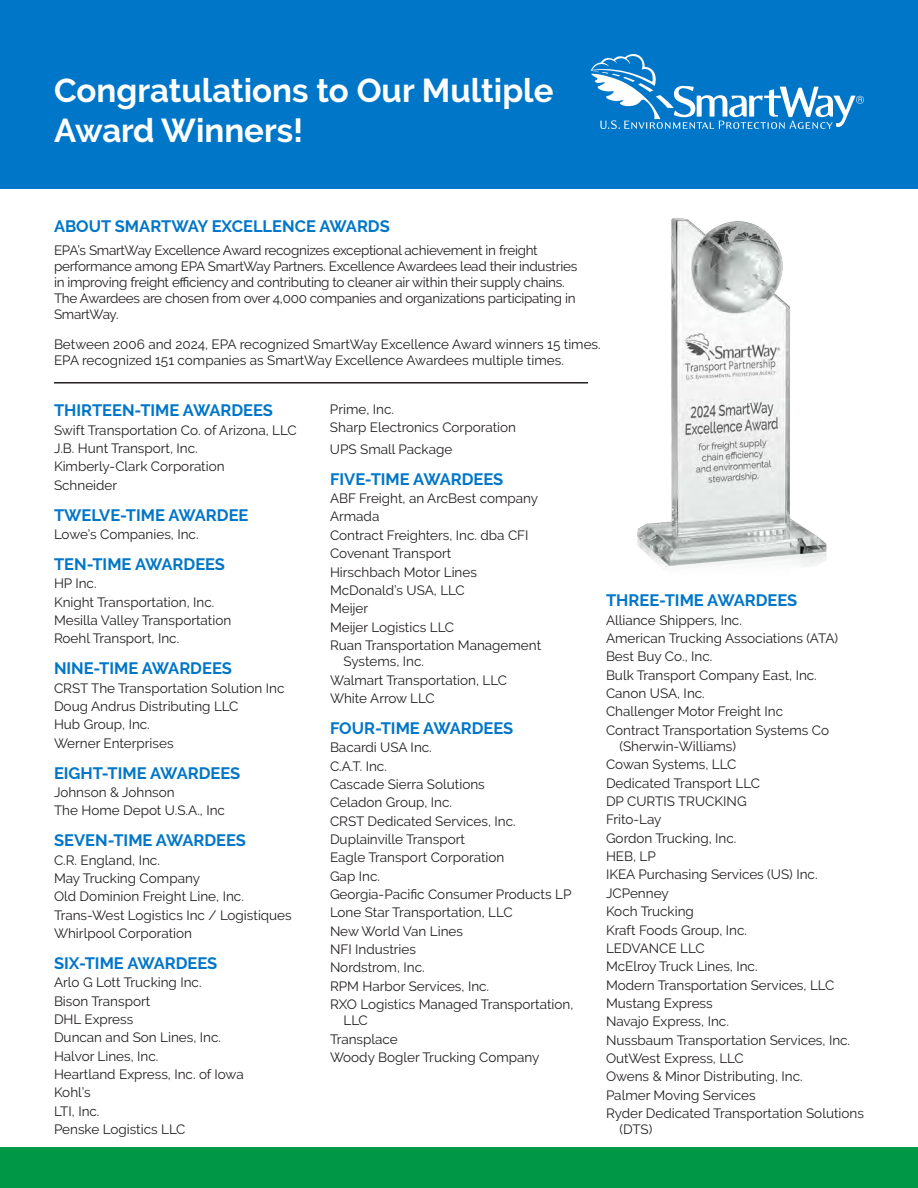
<style>
.page{position:relative;width:918px;height:1188px;background:#fff}
.page>*{position:absolute;margin:0;border:0;box-sizing:border-box;transform-origin:0 0}
.t1{font:700 33px/39.6px "Raleway";color:#fff}
.t2{font:700 16.5px "Raleway";color:#0076c8}
.t3{font:13.5px/18.3px "Raleway";color:#231f20}
.t4{font:13.5px/16.2px "Raleway";letter-spacing:-.02em;color:#231f20}
</style>
<div class="page">
<hr style="left:54px;top:382px;width:534px;height:2px;background:#231f20">
<div style="left:0;top:1148px;width:918px;height:40px;background:#009847"></div>
<div style="left:0;top:0;width:918px;height:189px;background:#0076c8"></div>
<svg style="left:591px;top:54px;width:273px;height:75px"></svg>
<img style="left:637px;top:218px;width:190px;height:349px">
<p class="t1" style="left:54px;top:71px;width:501px">Congratulations to Our Multiple<br>Award Winners!</p>
<h4 class="t2" style="left:54px;top:216px;width:337px">ABOUT SMARTWAY EXCELLENCE AWARDS</h4>
<p class="t4" style="left:54px;top:242px;width:525px">EPA’s SmartWay Excellence Award recognizes exceptional achievement in freight performance among EPA SmartWay Partners. Excellence Awardees lead their industries</p>
<p class="t4" style="left:54px;top:274px;width:512px">in improving freight efficiency and contributing to cleaner air within their supply chains.</p>
<p class="t4" style="left:54px;top:290px;width:523px">The Awardees are chosen from over 4,000 companies and organizations participating in<br>SmartWay.</p>
<p class="t3" style="left:54px;top:336px;width:548px;line-height:16.2px">Between 2006 and 2024, EPA recognized SmartWay Excellence Award winners 15 times.<br>EPA recognized 151 companies as SmartWay Excellence Awardees multiple times.</p>
<h4 class="t2" style="left:54px;top:401px;width:220px">THIRTEEN-TIME AWARDEES</h4>
<p class="t3" style="left:54px;top:421px;width:244px">Swift Transportation Co. of Arizona, LLC</p>
<p class="t3" style="left:54px;top:439px;width:145px">J.B. Hunt Transport, Inc.</p>
<p class="t3" style="left:54px;top:458px;width:172px">Kimberly-Clark Corporation</p>
<p class="t3" style="left:54px;top:476px;width:65px">Schneider</p>
<h4 class="t2" style="left:54px;top:505px;width:196px">TWELVE-TIME AWARDEE</h4>
<p class="t3" style="left:54px;top:525px;width:146px">Lowe’s Companies, Inc.</p>
<h4 class="t2" style="left:54px;top:555px;width:173px">TEN-TIME AWARDEES</h4>
<p class="t3" style="left:54px;top:574px;width:179px">HP Inc.<br>Knight Transportation, Inc.<br>Mesilla Valley Transportation<br>Roehl Transport, Inc.</p>
<h4 class="t2" style="left:54px;top:659px;width:179px">NINE-TIME AWARDEES</h4>
<p class="t3" style="left:54px;top:679px;width:232px">CRST The Transportation Solution Inc</p>
<p class="t3" style="left:54px;top:697px;width:186px">Doug Andrus Distributing LLC<br>Hub Group, Inc.</p>
<p class="t3" style="left:54px;top:734px;width:121px">Werner Enterprises</p>
<h4 class="t2" style="left:54px;top:763px;width:188px">EIGHT-TIME AWARDEES</h4>
<p class="t3" style="left:54px;top:783px;width:173px">Johnson &amp; Johnson<br>The Home Depot U.S.A., Inc</p>
<h4 class="t2" style="left:54px;top:831px;width:194px">SEVEN-TIME AWARDEES</h4>
<p class="t3" style="left:54px;top:851px;width:107px">C.R. England, Inc.</p>
<p class="t3" style="left:54px;top:869px;width:148px">May Trucking Company</p>
<p class="t3" style="left:54px;top:887px;width:191px">Old Dominion Freight Line, Inc.</p>
<p class="t3" style="left:54px;top:906px;width:239px">Trans-West Logistics Inc / Logistiques</p>
<p class="t3" style="left:54px;top:924px;width:140px">Whirlpool Corporation</p>
<h4 class="t2" style="left:54px;top:954px;width:165px">SIX-TIME AWARDEES</h4>
<p class="t3" style="left:54px;top:973px;width:149px">Arlo G Lott Trucking Inc.</p>
<p class="t3" style="left:54px;top:992px;width:191px">Bison Transport<br>DHL Express<br>Duncan and Son Lines, Inc.<br>Halvor Lines, Inc.<br>Heartland Express, Inc. of Iowa<br>Kohl’s<br>LTI, Inc.</p>
<p class="t3" style="left:54px;top:1120px;width:133px">Penske Logistics LLC</p>
<p class="t3" style="left:330px;top:400px;width:188px">Prime, Inc.<br>Sharp Electronics Corporation</p>
<p class="t3" style="left:330px;top:440px;width:124px">UPS Small Package</p>
<h4 class="t2" style="left:330px;top:470px;width:175px">FIVE-TIME AWARDEES</h4>
<p class="t3" style="left:330px;top:489px;width:210px">ABF Freight, an ArcBest company<br>Armada</p>
<p class="t3" style="left:330px;top:526px;width:200px">Contract Freighters, Inc. dba CFI</p>
<p class="t3" style="left:330px;top:544px;width:123px">Covenant Transport</p>
<p class="t3" style="left:330px;top:563px;width:149px">Hirschbach Motor Lines</p>
<p class="t3" style="left:330px;top:581px;width:213px">McDonald’s USA, LLC<br>Meijer<br>Meijer Logistics LLC<br>Ruan Transportation Management</p>
<p class="t3" style="left:330px;top:652px;width:178px;text-indent:14px">Systems, Inc.<br>Walmart Transportation, LLC<br>White Arrow LLC</p>
<h4 class="t2" style="left:330px;top:719px;width:185px">FOUR-TIME AWARDEES</h4>
<p class="t3" style="left:330px;top:738px;width:103px">Bacardi USA Inc.</p>
<p class="t3" style="left:330px;top:757px;width:156px">C.A.T. Inc.<br>Cascade Sierra Solutions</p>
<p class="t3" style="left:330px;top:793px;width:124px">Celadon Group, Inc.</p>
<p class="t3" style="left:330px;top:812px;width:187px">CRST Dedicated Services, Inc.<br>Duplainville Transport<br>Eagle Transport Corporation</p>
<p class="t3" style="left:330px;top:867px;width:243px">Gap Inc.<br>Georgia-Pacific Consumer Products LP</p>
<p class="t3" style="left:330px;top:903px;width:184px">Lone Star Transportation, LLC<br>New World Van Lines<br>NFI Industries<br>Nordstrom, Inc.</p>
<p class="t3" style="left:330px;top:977px;width:161px">RPM Harbor Services, Inc.</p>
<p class="t3" style="left:344px;top:996px;width:231px;line-height:16.2px;text-indent:-14px">RXO Logistics Managed Transportation,<br>LLC</p>
<p class="t3" style="left:330px;top:1030px;width:69px">Transplace</p>
<p class="t3" style="left:330px;top:1048px;width:211px">Woody Bogler Trucking Company</p>
<h4 class="t2" style="left:606px;top:591px;width:193px">THREE-TIME AWARDEES</h4>
<p class="t3" style="left:606px;top:611px;width:137px">Alliance Shippers, Inc.</p>
<p class="t3" style="left:606px;top:629px;width:234px">American Trucking Associations (ATA)</p>
<p class="t3" style="left:606px;top:647px;width:108px">Best Buy Co., Inc.</p>
<p class="t3" style="left:606px;top:666px;width:212px">Bulk Transport Company East, Inc.</p>
<p class="t3" style="left:606px;top:684px;width:225px">Canon USA, Inc.<br>Challenger Motor Freight Inc<br>Contract Transportation Systems Co</p>
<p class="t3" style="left:620px;top:737px;width:118px">(Sherwin-Williams)</p>
<p class="t3" style="left:606px;top:755px;width:156px">Cowan Systems, LLC<br>Dedicated Transport LLC</p>
<p class="t3" style="left:606px;top:792px;width:142px">DP CURTIS TRUCKING<br>Frito-Lay<br>Gordon Trucking, Inc.</p>
<p class="t3" style="left:606px;top:847px;width:51px">HEB, LP</p>
<p class="t3" style="left:606px;top:866px;width:213px">IKEA Purchasing Services (US) Inc.</p>
<p class="t3" style="left:606px;top:884px;width:64px">JCPenney</p>
<p class="t3" style="left:606px;top:902px;width:143px">Koch Trucking<br>Kraft Foods Group, Inc.</p>
<p class="t3" style="left:606px;top:939px;width:100px">LEDVANCE LLC</p>
<p class="t3" style="left:606px;top:957px;width:153px">McElroy Truck Lines, Inc.</p>
<p class="t3" style="left:606px;top:976px;width:230px">Modern Transportation Services, LLC<br>Mustang Express<br>Navajo Express, Inc.</p>
<p class="t3" style="left:606px;top:1031px;width:246px">Nussbaum Transportation Services, Inc.</p>
<p class="t3" style="left:606px;top:1049px;width:139px">OutWest Express, LLC</p>
<p class="t3" style="left:606px;top:1068px;width:198px">Owens &amp; Minor Distributing, Inc.</p>
<p class="t3" style="left:606px;top:1086px;width:259px">Palmer Moving Services<br>Ryder Dedicated Transportation Solutions</p>
<p class="t3" style="left:620px;top:1120px;width:34px">(DTS)</p>
</div>
